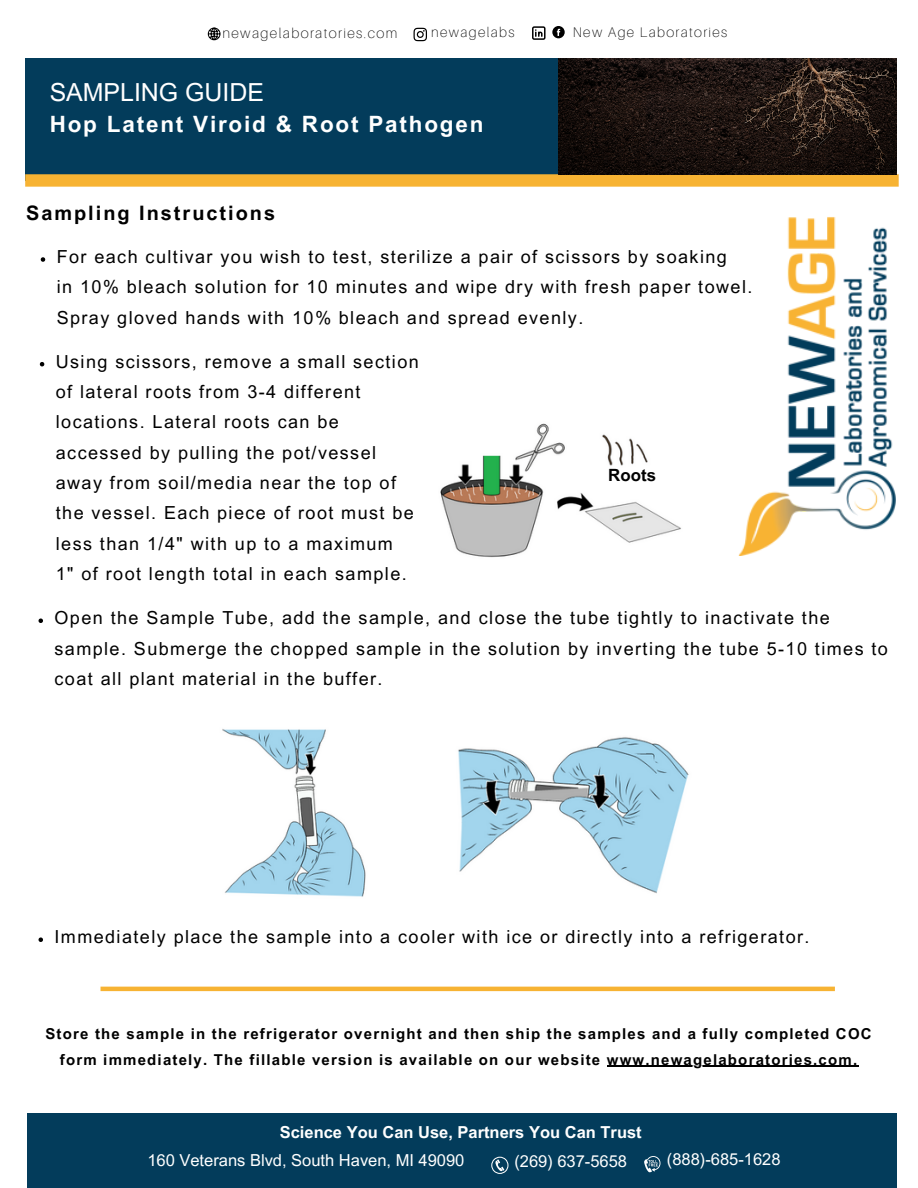
<style>
.page{position:relative;width:918px;height:1188px;background:#fff}
.page>*{position:absolute;margin:0;border:0;box-sizing:border-box;transform-origin:0 0}
.t1{font:24.9px "Arial MT Pro";color:#fff}
.t2{font:700 22.5px "Arial MT Pro";letter-spacing:.08em;color:#fff}
.t3{font:700 19.95px "Arial MT Pro";letter-spacing:.1em;color:#000}
.t4{font:18px/30.3px "Arial MT Pro";letter-spacing:.08em;color:#000}
.t5{font:700 16.8px "Arial MT Pro";color:#000}
.t6{font:16.5px "Arial MT Pro";color:#fff}
.t7{font:700 16.5px "Arial MT Pro";color:#fff}
.t8{font:700 15px/25.8px "Arial MT Pro";letter-spacing:.08em;color:#000;text-align:center}
.t9{font:100 14.1px "Aileron";letter-spacing:.1em;color:#000}
.t10{font:100 13.95px "Aileron";letter-spacing:.1em;color:#000}
</style>
<div class="page">
<img style="left:739px;top:217px;width:156px;height:339px">
<div style="left:25px;top:58px;width:534px;height:122px;background:#033c5b"></div>
<div style="left:25px;top:174px;width:874px;height:13px;background:#f7b333"></div>
<svg style="left:208px;top:28px;width:12px;height:12px"></svg>
<svg style="left:414px;top:28px;width:13px;height:13px"></svg>
<svg style="left:552px;top:26px;width:13px;height:12px"></svg>
<svg style="left:532px;top:26px;width:14px;height:14px"></svg>
<div style="left:27px;top:1113px;width:869px;height:75px;background:#033c5b"></div>
<svg style="left:491px;top:1157px;width:17px;height:17px"></svg>
<svg style="left:644px;top:1156px;width:16px;height:17px"></svg>
<img style="left:559px;top:58px;width:337px;height:116px">
<img style="left:440px;top:423px;width:241px;height:135px">
<img style="left:458px;top:737px;width:231px;height:157px">
<img style="left:222px;top:729px;width:144px;height:168px">
<svg style="left:41px;top:257px;width:4px;height:5px"></svg>
<svg style="left:40px;top:362px;width:4px;height:4px"></svg>
<svg style="left:39px;top:619px;width:4px;height:4px"></svg>
<svg style="left:39px;top:937px;width:4px;height:5px"></svg>
<hr style="left:607px;top:1066px;width:251px;height:1px;background:#000">
<hr style="left:101px;top:987px;width:734px;height:4px;background:#f7b333">
<p class="t9" style="left:222px;top:24px;width:177px">newagelaboratories.com</p>
<p class="t10" style="left:431px;top:24px;width:85px">newagelabs</p>
<p class="t10" style="left:573px;top:23px;width:156px">New Age Laboratories</p>
<p class="t1" style="left:50px;top:83px;width:216px">SAMPLING GUIDE</p>
<h5 class="t2" style="left:50px;top:115px;width:435px">Hop Latent Viroid &amp; Root Pathogen</h5>
<p class="t3" style="left:26px;top:205px;width:251px">Sampling Instructions</p>
<p class="t4" style="left:57px;top:244px;width:697px">For each cultivar you wish to test, sterilize a pair of scissors by soaking<br>in 10% bleach solution for 10 minutes and wipe dry with fresh paper towel.<br>Spray gloved hands with 10% bleach and spread evenly.</p>
<p class="t4" style="left:56px;top:348px;width:365px">Using scissors, remove a small section of lateral roots from 3-4 different locations. Lateral roots can be accessed by pulling the pot/vessel away from soil/media near the top of the vessel. Each piece of root must be less than 1/4" with up to a maximum<br>1" of root length total in each sample.</p>
<p class="t4" style="left:54px;top:605px;width:835px">Open the Sample Tube, add the sample, and close the tube tightly to inactivate the sample. Submerge the chopped sample in the solution by inverting the tube 5-10 times to coat all plant material in the buffer.</p>
<h3 class="t5" style="left:608px;top:469px;width:49px">Roots</h3>
<p class="t4" style="left:54px;top:924px;width:757px">Immediately place the sample into a cooler with ice or directly into a refrigerator.</p>
<p class="t8" style="left:45px;top:1023px;width:828px">Store the sample in the refrigerator overnight and then ship the samples and a fully completed COC form immediately. The fillable version is available on our website www.newagelaboratories.com.</p>
<p class="t7" style="left:280px;top:1126px;width:363px">Science You Can Use, Partners You Can Trust</p>
<p class="t6" style="left:147px;top:1154px;width:319px">160 Veterans Blvd, South Haven, MI 49090</p>
<p class="t6" style="left:514px;top:1155px;width:114px">(269) 637-5658</p>
<h1 class="t6" style="left:667px;top:1153px;width:115px">(888)-685-1628</h1>
</div>
